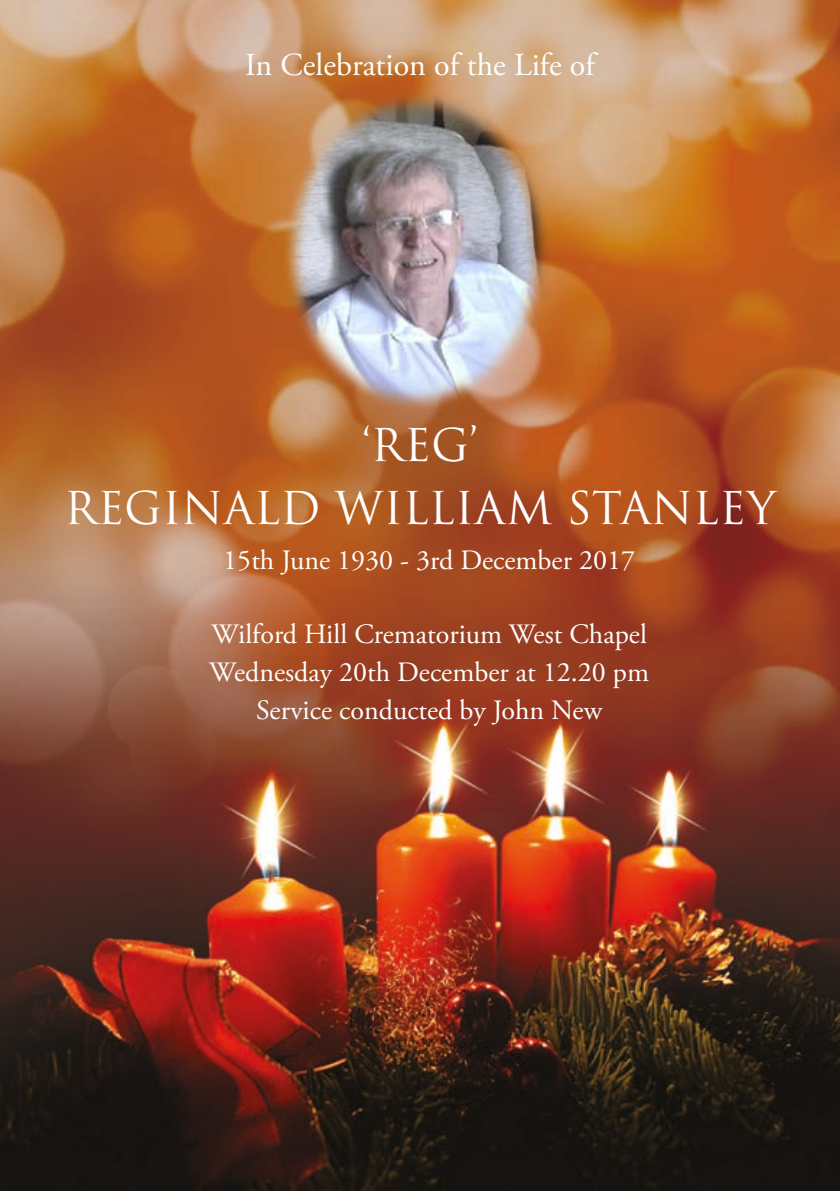
<style>
.page{position:relative;width:840px;height:1191px;background:#fff}
.page>*{position:absolute;margin:0;border:0;box-sizing:border-box;transform-origin:0 0}
.t1{font:44px/62px "Trajan Pro";color:#fff;text-align:center}
.t2{font:32px "Adobe Garamond Pro";color:#fff}
.t3{font:28px/38px "Adobe Garamond Pro";color:#fff;text-align:center}
</style>
<div class="page">
<img style="left:0;top:0;width:839px;height:1191px">
<img style="left:282px;top:89px;width:275px;height:328px">
<p class="t2" style="left:245px;top:45px;width:351px">In Celebration of the Life of</p>
<h1 class="t1" style="left:64px;top:414px;width:712px">‘REG’<br>REGINALD WILLIAM STANLEY</h1>
<p class="t3" style="left:223px;top:541px;width:413px">15th June 1930 - 3rd December 2017</p>
<p class="t3" style="left:209px;top:616px;width:441px">Wilford Hill Crematorium West Chapel<br>Wednesday 20th December at 12.20 pm<br>Service conducted by John New</p>
</div>
